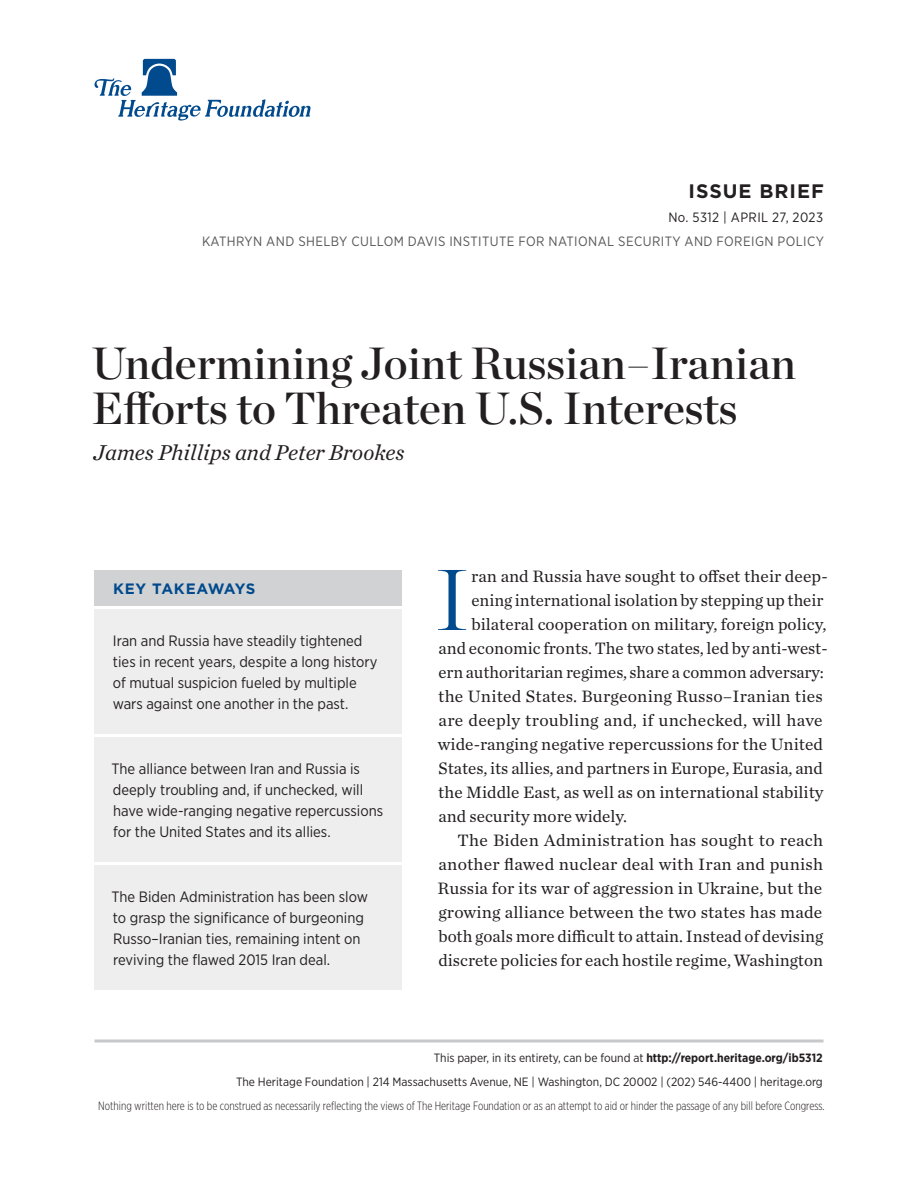
<style>
.page{position:relative;width:918px;height:1188px;background:#fff}
.page>*{position:absolute;margin:0;border:0;box-sizing:border-box;transform-origin:0 0}
.Body_Text___DROP_CAP{font:300 86.1px "Chronicle Display";color:#004a8d}
.Paper_Title{font:45px/45px "Chronicle Display Semi";color:#231f20}
.Byline{font:italic 22.5px "Chronicle Text G1";color:#231f20}
.t1{font:700 19.5px "Gotham";letter-spacing:.05em;color:#231f20}
.Body_Text___DROP_CAP-2{font:17.25px "Chronicle Text G1";color:#231f20}
.Body_Text{font:17.25px/24px "Chronicle Text G1";color:#231f20;text-align:justify}
.Key_Takeaways{font:15px/21px "Gotham Narrow";color:#231f20}
.Key_Takeaways___HEAD{font:700 15px "Gotham";letter-spacing:.03em;color:#004a8d}
.t2{font:13.5px "Gotham Narrow";letter-spacing:.03em;color:#57585a}
.t3{font:13.5px "Gotham Narrow";letter-spacing:.03em;color:#231f20}
.t4{font:12px/24px "Gotham Narrow";color:#231f20;text-align:right}
.t5{font:300 12px "Gotham X Narrow";color:#231f20}
.s1{font-weight:700}
</style>
<div class="page">
<hr style="left:94px;top:1040px;width:730px;height:2px;background:#c7c8ca">
<svg style="left:94px;top:59px;width:216px;height:62px"></svg>
<div style="left:94px;top:609px;width:308px;height:125px;background:#eeeeef"></div>
<div style="left:94px;top:570px;width:308px;height:36px;background:#d1d2d4"></div>
<div style="left:94px;top:737px;width:308px;height:125px;background:#eeeeef"></div>
<div style="left:94px;top:865px;width:308px;height:125px;background:#eeeeef"></div>
<p class="t1" style="left:689px;top:178px;width:137px">ISSUE BRIEF</p>
<p class="t3" style="left:668px;top:209px;width:156px">No. 5312 | April 27, 2023</p>
<p class="t2" style="left:202px;top:233px;width:623px">KATHRYN AND SHELBY CULLOM DAVIS I NSTITUTE FOR NATIONAL SECURITY AND FOREIGN POLICY</p>
<p class="Paper_Title" style="left:91px;top:338px;width:706px">Undermining Joint Russian–Iranian<br>Efforts to Threaten U.S. Interests</p>
<p class="Byline" style="left:93px;top:436px;width:313px">James Phillips and Peter Brookes</p>
<p class="Key_Takeaways___HEAD" style="left:113px;top:579px;width:144px">KEY TAKEAWAYS</p>
<p class="Key_Takeaways" style="left:113px;top:630px;width:266px">I ran and Russia have steadily tightened ties in recent years, despite a long history of mutual suspicion fueled by multiple wars against one another in the past.</p>
<p class="Key_Takeaways" style="left:112px;top:758px;width:273px">The alliance between I ran and Russia is deeply troubling and, if unchecked, will have wide-ranging negative repercussions for the United States and its allies.</p>
<p class="Key_Takeaways" style="left:112px;top:886px;width:258px">The Biden Administration has been slow to grasp the significance of burgeoning Russo–I ranian ties, remaining intent on reviving the flawed 2015 I ran deal.</p>
<p class="Body_Text___DROP_CAP" style="left:435px;top:534px;width:35px">I</p>
<p class="Body_Text___DROP_CAP-2" style="left:471px;top:563px;width:358px">ran and Russia have sought to offset their deep-</p>
<p class="Body_Text___DROP_CAP-2" style="left:471px;top:587px;width:353px">ening international isolation by stepping up their</p>
<p class="Body_Text___DROP_CAP-2" style="left:471px;top:611px;width:357px">bilateral cooperation on military, foreign policy,</p>
<p class="Body_Text___DROP_CAP-2" style="left:439px;top:635px;width:391px">and economic fronts. The two states, led by anti-west-</p>
<p class="Body_Text___DROP_CAP-2" style="left:438px;top:659px;width:387px">ern authoritarian regimes, share a common adversary:</p>
<p class="Body_Text___DROP_CAP-2" style="left:438px;top:683px;width:386px">the United States. Burgeoning Russo–Iranian ties</p>
<p class="Body_Text___DROP_CAP-2" style="left:439px;top:707px;width:386px">are deeply troubling and, if unchecked, will have</p>
<p class="Body_Text___DROP_CAP-2" style="left:438px;top:731px;width:387px">wide-ranging negative repercussions for the United</p>
<p class="Body_Text___DROP_CAP-2" style="left:439px;top:755px;width:386px">States, its allies, and partners in Europe, Eurasia, and</p>
<p class="Body_Text___DROP_CAP-2" style="left:438px;top:779px;width:387px">the Middle East, as well as on international stability</p>
<p class="Body_Text___DROP_CAP-2" style="left:439px;top:803px;width:190px">and security more widely.</p>
<p class="Body_Text" style="left:438px;top:827px;width:387px;text-indent:20px">The Biden Administration has sought to reach another flawed nuclear deal with Iran and punish Russia for its war of aggression in Ukraine, but the growing alliance between the two states has made both goals more difficult to attain. Instead of devising discrete policies for each hostile regime, Washington</p>
<p class="t4" style="left:236px;top:1046px;width:588px">This paper, in its entirety, can be found at <span class="s1">http://report.heritage.org/ib5312<br></span>The Heritage Foundation | 214 Massachusetts Avenue, NE | Washington, DC 20002 | (202) 546-4400 | heritage.org</p>
<p class="t5" style="left:98px;top:1099px;width:728px">Nothing written here is to be construed as necessarily reflecting the views of The Heritage Foundation or as an attempt to aid or hinder the passage of any bill before Congress.</p>
</div>
